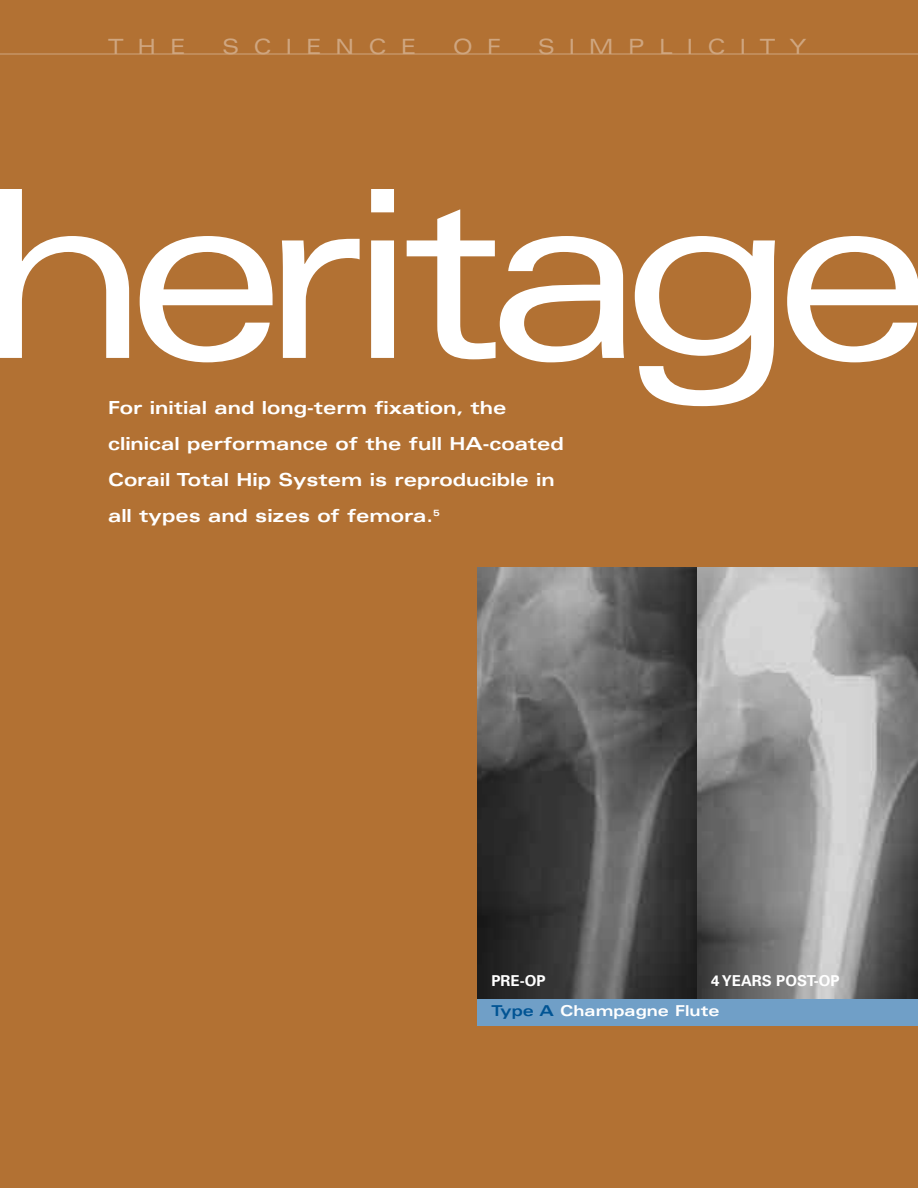
<style>
.page{position:relative;width:918px;height:1188px;background:#b27133}
.page>*{position:absolute;margin:0;border:0;box-sizing:border-box;transform-origin:0 0}
.t1{font:expanded 234px "Univers";letter-spacing:-.08em;color:#fff}
.t2{font:expanded 21px "Univers";letter-spacing:.665em;color:#cfa680}
.t3{font:700 expanded 18px/36px "Univers";color:#fff}
.t4{font:700 expanded 15px/30.5px "Univers";color:#fff}
.t5{font:700 15px "Univers";color:#fff}
.s1{font-stretch:normal}
.s2{color:#015494}
</style>
<div class="page">
<hr style="left:0;top:54px;width:918px;height:1px;background:#cfa680">
<img style="left:478px;top:567px;width:440px;height:432px">
<div style="left:478px;top:999px;width:440px;height:27px;background:#709fc7"></div>
<p class="t2" style="left:108px;top:39px;width:79px">THE</p>
<p class="t2" style="left:222px;top:39px;width:196px">SCIENCE</p>
<p class="t2" style="left:453px;top:39px;width:50px">O F</p>
<p class="t2" style="left:538px;top:39px;width:270px">SIMPLICITY</p>
<h1 class="t1" style="left:-22px;top:189px;width:956px">heritage</h1>
<p class="t3" style="left:108px;top:392px;width:457px">For initial and long-term fixation, the clinical performance of the full HA-coated Corail Total Hip System is reproducible in all types and sizes of femora.<sup>5</sup></p>
<p class="t4" style="left:491px;top:967px;width:350px;text-indent:220px"><span class="s1">4 YEARS POST-OP<br></span><span class="s2">Type A</span> Champagne Flute</p>
<p class="t5" style="left:491px;top:975px;width:56px">PRE-OP</p>
</div>
